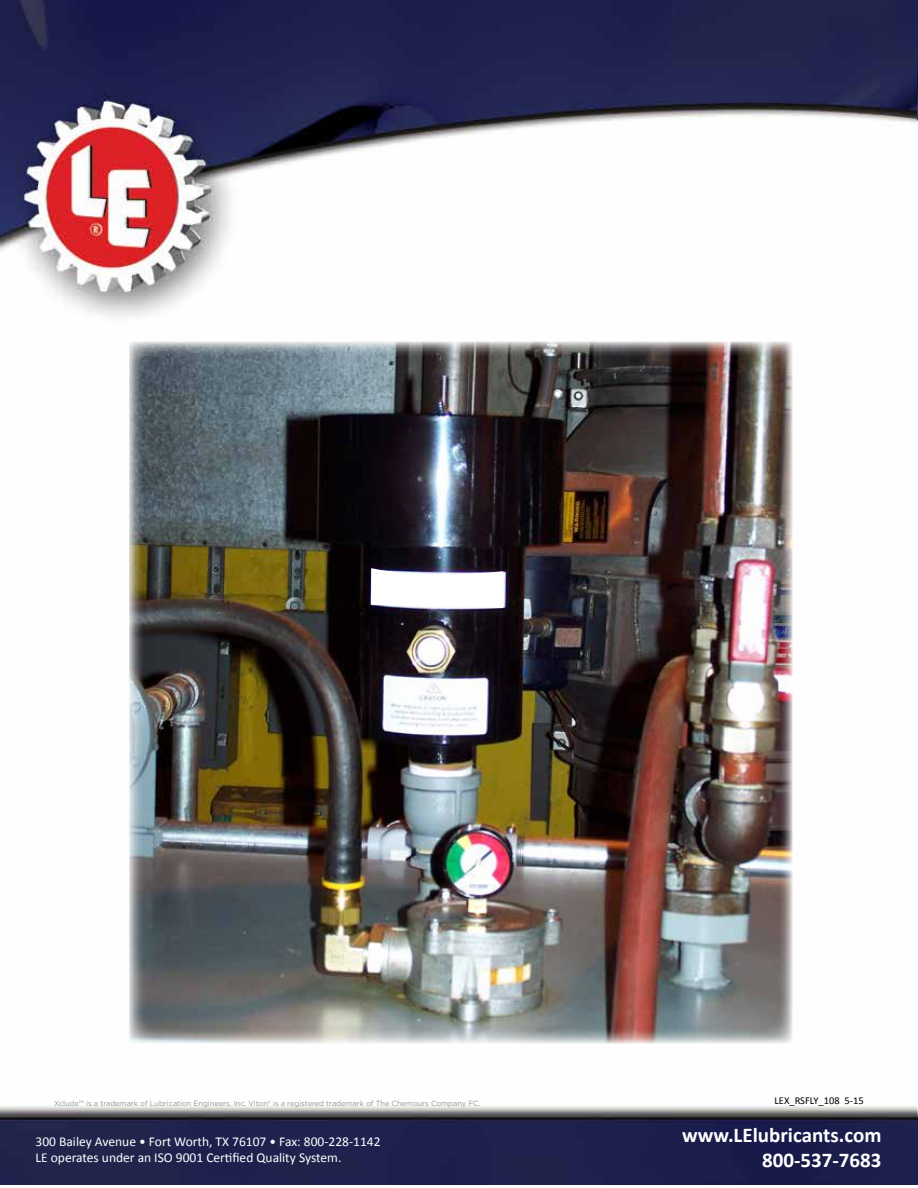
<style>
.page{position:relative;width:918px;height:1188px;background:#fff}
.page>*{position:absolute;margin:0;border:0;box-sizing:border-box;transform-origin:0 0}
.t1{font:700 21px/25.2px "Calibri";color:#fff;text-align:right}
.t2{font:13.5px/16.2px "Calibri";color:#fff}
.t3{font:10.5px "Calibri";color:#000}
.t4{font:7.5px "Gotham";letter-spacing:-.01em;color:#939598}
</style>
<div class="page">
<img style="left:0;top:0;width:918px;height:1185px">
<img style="left:129px;top:342px;width:664px;height:701px">
<svg style="left:371px;top:568px;width:132px;height:40px"></svg>
<p class="t4" style="left:54px;top:1098px;width:428px">Xclude™ is a trademark of Lubrication Engineers, Inc. Viton® is a registered trademark of The Chemours Company FC.</p>
<p class="t3" style="left:774px;top:1094px;width:91px">LEX_RSFLY_108 5-15</p>
<p class="t2" style="left:36px;top:1134px;width:347px">300 Bailey Avenue • Fort Worth, TX 76107 • Fax: 800-228-1142<br>LE operates under an ISO 9001 Certified Quality System.</p>
<h1 class="t1" style="left:682px;top:1123px;width:201px">www.LElubricants.com<br>800-537-7683</h1>
</div>
